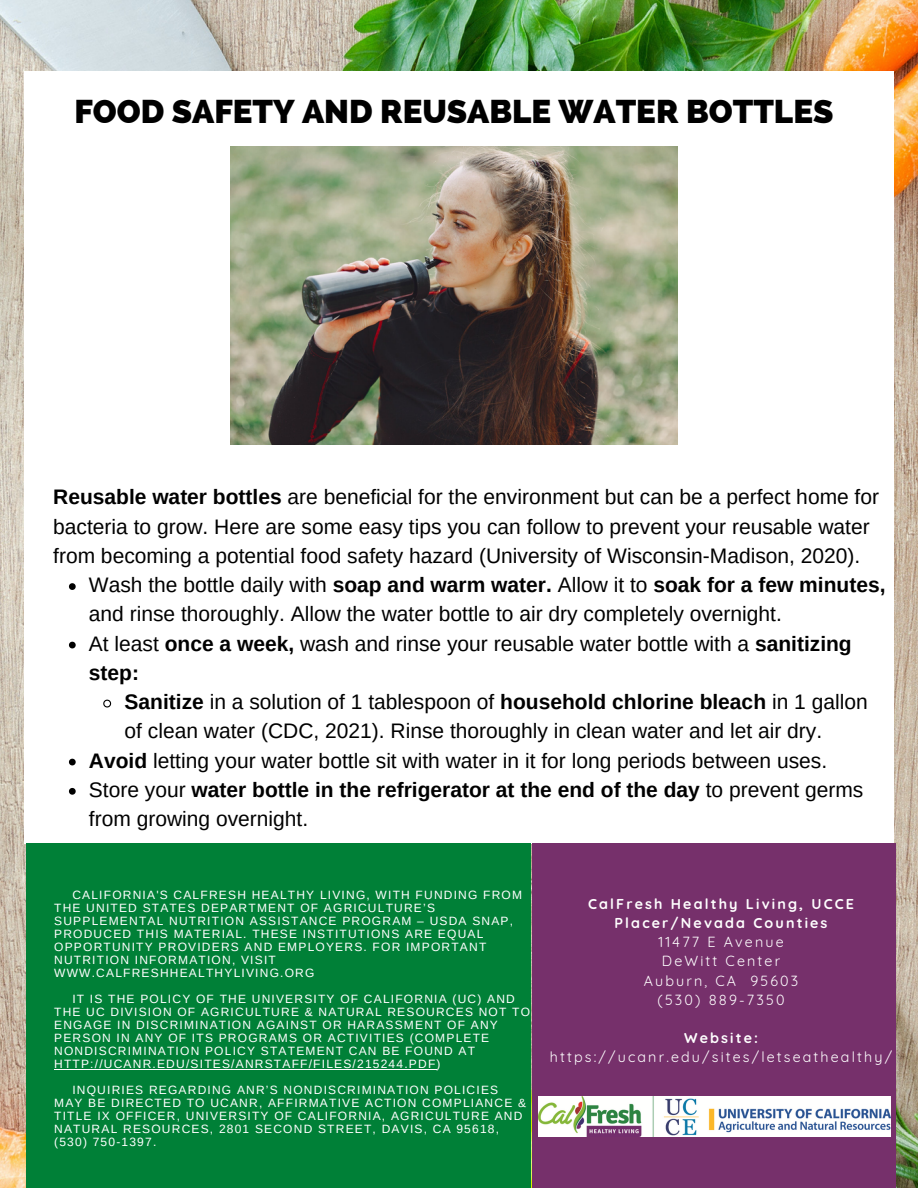
<style>
.page{position:relative;width:918px;height:1188px;background:#fff}
.page>*{position:absolute;margin:0;border:0;box-sizing:border-box;transform-origin:0 0}
.t1{font:800 33px "Raleway";color:#000}
.t2{font:21px/29.2px "Arimo";color:#000}
.t3{font:14.25px "Quicksand";letter-spacing:.15em;color:#fff}
.t4{font:700 14.25px/19.2px "Quicksand";letter-spacing:.15em;color:#fff;text-align:center}
.t5{font:12px/13px "Arimo";letter-spacing:.1em;color:#fff}
.s1{font-weight:700}
</style>
<div class="page">
<img style="left:0;top:0;width:918px;height:1188px">
<div style="left:24px;top:71px;width:870px;height:773px;background:#fff"></div>
<div style="left:532px;top:844px;width:364px;height:344px;background:#76306b"></div>
<div style="left:26px;top:844px;width:505px;height:344px;background:#008037"></div>
<img style="left:538px;top:1096px;width:352px;height:41px">
<hr style="left:54px;top:1069px;width:383px;height:1px;background:#fff">
<img style="left:230px;top:147px;width:448px;height:298px">
<svg style="left:69px;top:583px;width:7px;height:7px"></svg>
<svg style="left:69px;top:642px;width:7px;height:6px"></svg>
<svg style="left:103px;top:699px;width:9px;height:9px"></svg>
<svg style="left:69px;top:759px;width:7px;height:6px"></svg>
<svg style="left:69px;top:788px;width:7px;height:7px"></svg>
<p class="t1" style="left:74px;top:92px;width:761px">FOOD SAFETY AND REUSABLE WATER BOTTLES</p>
<p class="t2" style="left:53px;top:483px;width:827px"><span class="s1">Reusable water bottles</span> are beneficial for the environment but can be a perfect home for bacteria to grow. Here are some easy tips you can follow to prevent your reusable water from becoming a potential food safety hazard (University of Wisconsin-Madison, 2020).</p>
<p class="t2" style="left:89px;top:570px;width:798px">Wash the bottle daily with <span class="s1">soap and warm water.</span> Allow it to <span class="s1">soak for a few minutes, </span>and rinse thoroughly. Allow the water bottle to air dry completely overnight.</p>
<p class="t2" style="left:89px;top:629px;width:764px">At least <span class="s1">once a week,</span> wash and rinse your reusable water bottle with a <span class="s1">sanitizing step:</span></p>
<p class="t2" style="left:125px;top:687px;width:745px"><span class="s1">Sanitize</span> in a solution of 1 tablespoon of <span class="s1">household chlorine bleach</span> in 1 gallon of clean water (CDC, 2021). Rinse thoroughly in clean water and let air dry.</p>
<p class="t2" style="left:89px;top:746px;width:740px"><span class="s1">Avoid</span> letting your water bottle sit with water in it for long periods between uses.</p>
<p class="t2" style="left:89px;top:775px;width:776px">Store your <span class="s1">water bottle in the refrigerator at the end of the day</span> to prevent germs from growing overnight.</p>
<p class="t5" style="left:54px;top:888px;width:469px;text-indent:18px">CALIFORNIA'S CALFRESH HEALTHY LIVING, WITH FUNDING FROM THE UNITED STATES DEPARTMENT OF AGRICULTURE’S SUPPLEMENTAL NUTRITION ASSISTANCE PROGRAM – USDA SNAP, PRODUCED THIS MATERIAL. THESE INSTITUTIONS ARE EQUAL OPPORTUNITY PROVIDERS AND EMPLOYERS. FOR IMPORTANT NUTRITION INFORMATION, VISIT WWW.CALFRESHHEALTHYLIVING.ORG</p>
<p class="t5" style="left:54px;top:992px;width:477px;text-indent:18px">IT IS THE POLICY OF THE UNIVERSITY OF CALIFORNIA (UC) AND THE UC DIVISION OF AGRICULTURE &amp; NATURAL RESOURCES NOT TO ENGAGE IN DISCRIMINATION AGAINST OR HARASSMENT OF ANY PERSON IN ANY OF ITS PROGRAMS OR ACTIVITIES (COMPLETE NONDISCRIMINATION POLICY STATEMENT CAN BE FOUND AT HTTP://UCANR.EDU/SITES/ANRSTAFF/FILES/215244.PDF)</p>
<p class="t5" style="left:54px;top:1083px;width:473px;text-indent:18px">INQUIRIES REGARDING ANR’S NONDISCRIMINATION POLICIES MAY BE DIRECTED TO UCANR, AFFIRMATIVE ACTION COMPLIANCE &amp; TITLE IX OFFICER, UNIVERSITY OF CALIFORNIA, AGRICULTURE AND NATURAL RESOURCES, 2801 SECOND STREET, DAVIS, CA 95618, (530) 750-1397.</p>
<p class="t4" style="left:588px;top:894px;width:268px">CalFresh Healthy Living, UCCE<br>Placer/Nevada Counties</p>
<p class="t3" style="left:658px;top:933px;width:127px">11477 E Avenue</p>
<p class="t3" style="left:662px;top:952px;width:120px">DeWitt Center</p>
<p class="t3" style="left:644px;top:971px;width:156px">Auburn, CA 95603</p>
<p class="t3" style="left:658px;top:990px;width:129px">(530) 889-7350</p>
<p class="t4" style="left:684px;top:1028px;width:75px">Website:</p>
<p class="t3" style="left:550px;top:1048px;width:344px">https://ucanr.edu/sites/letseathealthy/</p>
</div>
